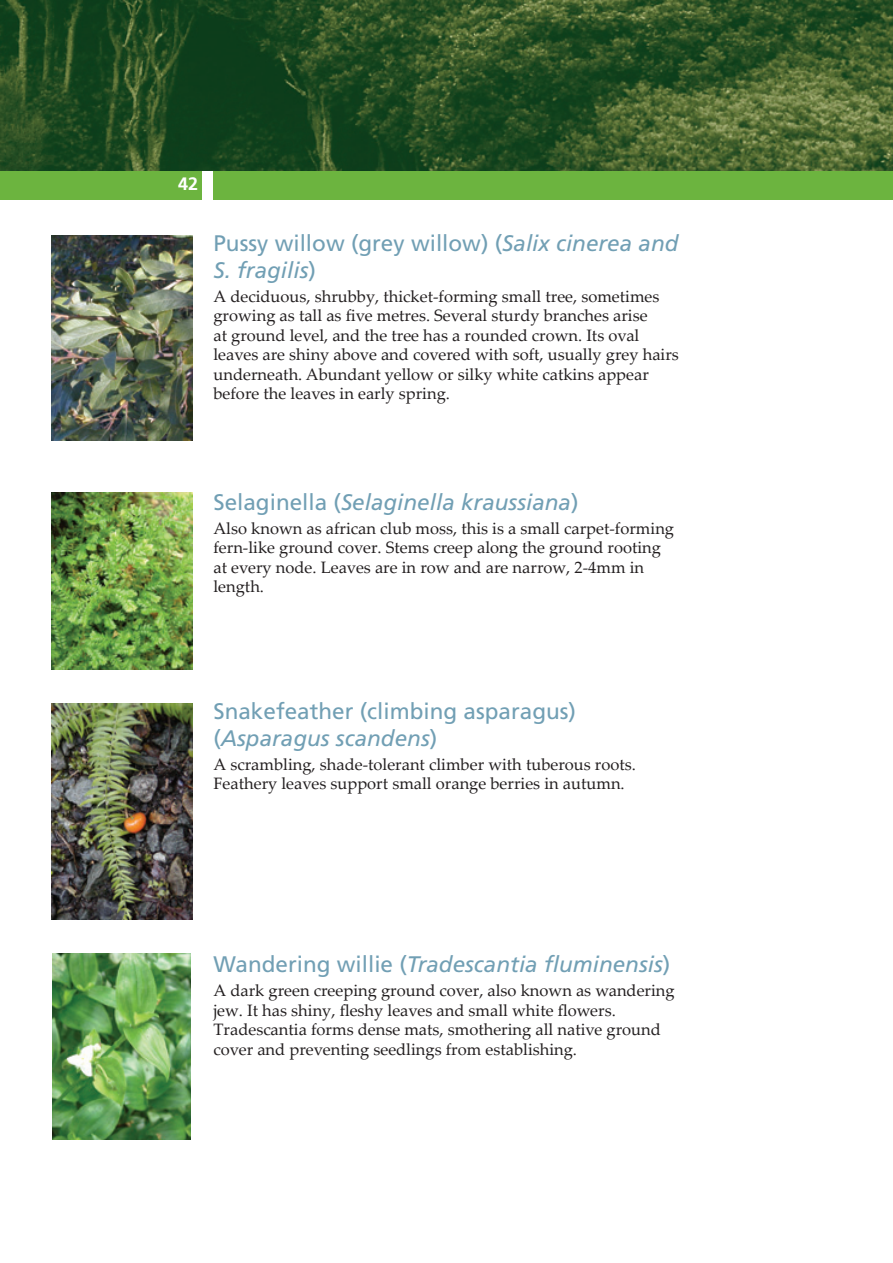
<style>
.page{position:relative;width:893px;height:1263px;background:#fff}
.page>*{position:absolute;margin:0;border:0;box-sizing:border-box;transform-origin:0 0}
._2_SUB_HEADING{font:22.5px/27px "Frutiger LT Std";color:#719fb4}
._2_SUB_HEADING-2{font:italic 22.5px "Frutiger LT Std";color:#719fb4}
.t1{font:700 18px "Frutiger LT Std";color:#fff}
._4_BODY_TEXT{font:16.5px/19.5px "Palatino Linotype";color:#231f20}
.s1{font-style:italic}
.s2{font-style:normal}
</style>
<div class="page">
<div style="left:0;top:170px;width:893px;height:30px;background:#6cb43f"></div>
<div style="left:202px;top:170px;width:11px;height:30px;background:#fff"></div>
<img style="left:0;top:0;width:893px;height:170px">
<img style="left:51px;top:235px;width:141px;height:205px">
<img style="left:51px;top:493px;width:141px;height:177px">
<img style="left:51px;top:704px;width:141px;height:216px">
<img style="left:52px;top:954px;width:139px;height:185px">
<p class="t1" style="left:178px;top:173px;width:22px">42</p>
<p class="_2_SUB_HEADING" style="left:213px;top:230px;width:467px">Pussy willow (grey willow) (<span class="s1">Salix cinerea and<br>S. fragilis</span>)</p>
<p class="_4_BODY_TEXT" style="left:213px;top:285px;width:467px">A deciduous, shrubby, thicket-forming small tree, sometimes growing as tall as five metres. Several sturdy branches arise<br>at ground level, and the tree has a rounded crown. Its oval leaves are shiny above and covered with soft, usually grey hairs underneath. Abundant yellow or silky white catkins appear before the leaves in early spring.</p>
<p class="_2_SUB_HEADING-2" style="left:213px;top:489px;width:367px"><span class="s2">Selaginella (</span>Selaginella kraussiana<span class="s2">)</span></p>
<p class="_4_BODY_TEXT" style="left:213px;top:517px;width:462px">Also known as african club moss, this is a small carpet-forming fern-like ground cover. Stems creep along the ground rooting at every node. Leaves are in row and are narrow, 2-4mm in length.</p>
<p class="_2_SUB_HEADING" style="left:213px;top:698px;width:364px">Snakefeather (climbing asparagus) (<span class="s1">Asparagus scandens</span>)</p>
<p class="_4_BODY_TEXT" style="left:213px;top:754px;width:424px">A scrambling, shade-tolerant climber with tuberous roots.<br>Feathery leaves support small orange berries in autumn.</p>
<p class="_2_SUB_HEADING-2" style="left:213px;top:951px;width:458px"><span class="s2">Wandering willie (</span>Tradescantia fluminensis<span class="s2">)</span></p>
<p class="_4_BODY_TEXT" style="left:213px;top:980px;width:463px">A dark green creeping ground cover, also known as wandering jew. It has shiny, fleshy leaves and small white flowers.<br>Tradescantia forms dense mats, smothering all native ground cover and preventing seedlings from establishing.</p>
</div>
